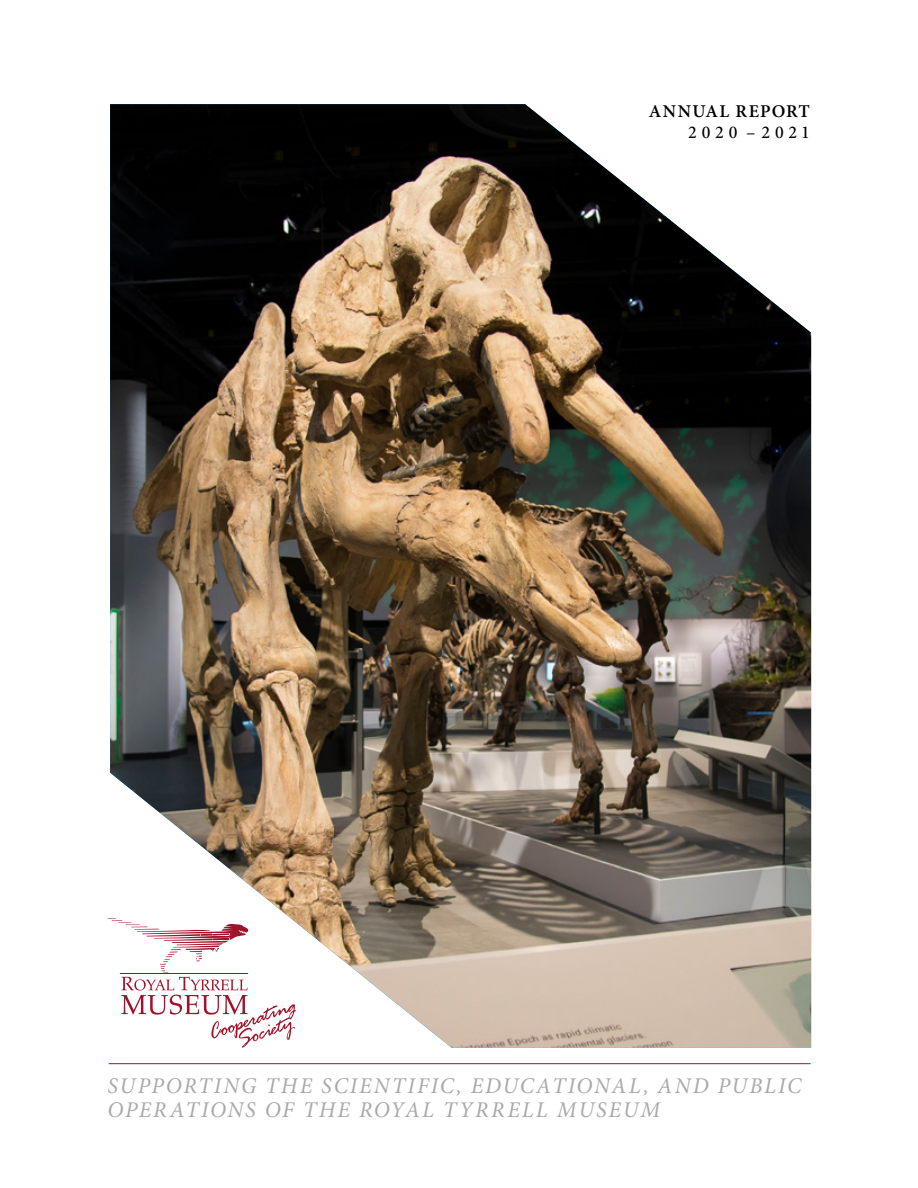
<style>
.page{position:relative;width:918px;height:1188px;background:#fff}
.page>*{position:absolute;margin:0;border:0;box-sizing:border-box;transform-origin:0 0}
.t1{font:italic 22.5px/24px "Minion Pro";letter-spacing:.085em;color:#a7a9ac}
.t2{font:600 18px "Minion Pro";letter-spacing:.07em;color:#000}
.t3{font:500 18px "Minion Pro";letter-spacing:.265em;color:#000}
</style>
<div class="page">
<img style="left:110px;top:104px;width:701px;height:944px">
<hr style="left:109px;top:1063px;width:702px;height:1px;background:#a2112a">
<svg style="left:107px;top:918px;width:189px;height:130px"></svg>
<p class="t2" style="left:649px;top:99px;width:163px">ANNUAL REPORT</p>
<p class="t3" style="left:688px;top:120px;width:123px">2020 – 2021</p>
<p class="t1" style="left:108px;top:1074px;width:695px">SUPPORTING THE SCIENTIFIC, EDUCATIONAL, AND PUBLIC<br>OPERATIONS OF THE ROYAL TYRRELL MUSEUM</p>
</div>
